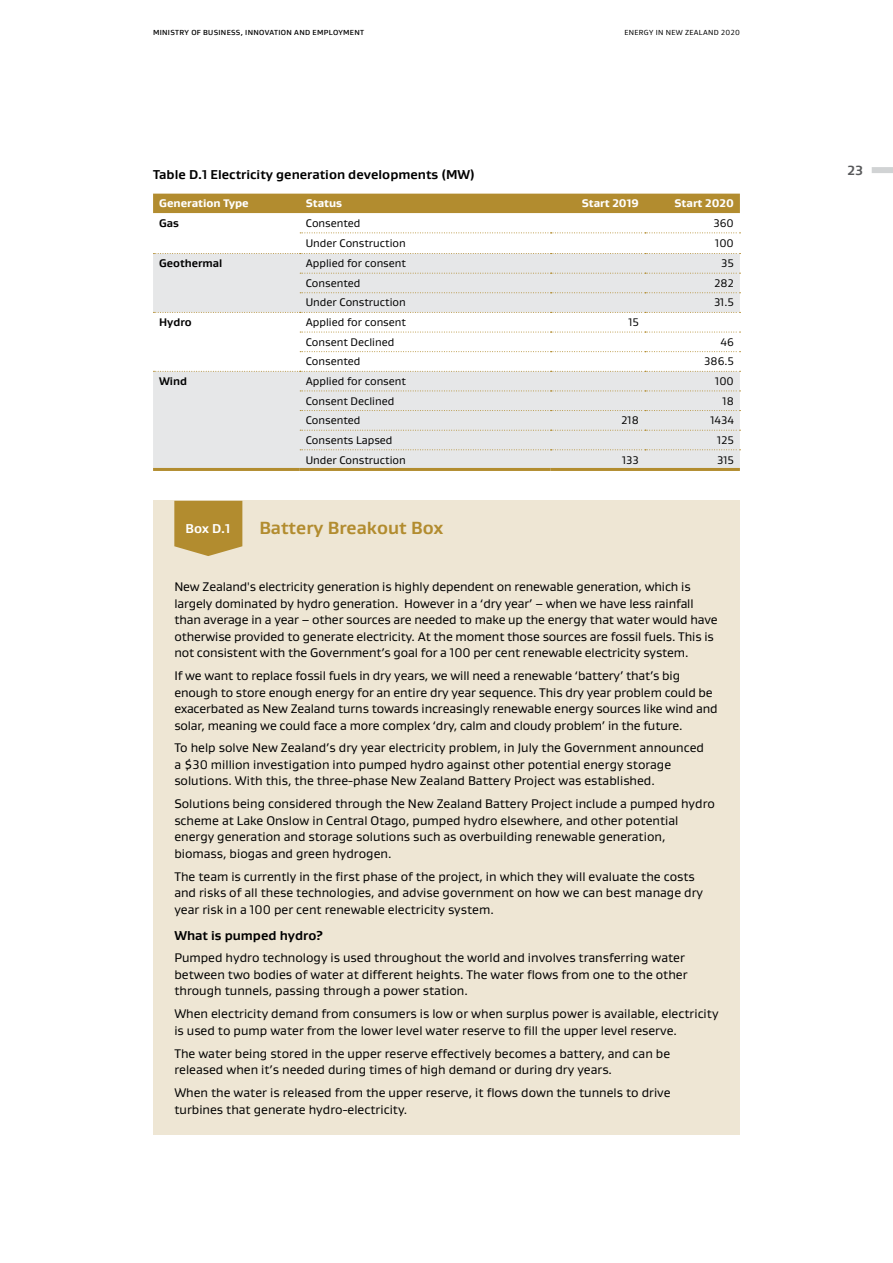
<style>
.page{position:relative;width:893px;height:1263px;background:#fff}
.page>*{position:absolute;margin:0;border:0;box-sizing:border-box;transform-origin:0 0}
.t1{font:700 18px "Gustan";color:#b28c2f}
.t2{font:700 13.5px "Gustan";color:#58595b}
.t3{font:700 13.2px "Gustan";color:#000}
.t4{font:700 13.2px "Gustan";color:#fff}
.t5{font:12.75px/16.5px "Gustan";color:#000}
.t6{font:11.25px "Gustan";color:#000}
.t7{font:800 11.25px "Gustan";color:#fff}
.t8{font:700 11.25px "Gustan";color:#000}
.t9{font:500 7.5px "Gustan";letter-spacing:.04em;color:#000}
.t10{font:7.5px "Gustan";letter-spacing:.04em;color:#000}
</style>
<div class="page">
<div style="left:153px;top:194px;width:587px;height:19px;background:#b28c2f"></div>
<svg style="left:153px;top:213px;width:587px;height:21px"></svg>
<svg style="left:153px;top:254px;width:587px;height:214px;fill:#e6e7e8"></svg>
<svg style="left:300px;top:232px;width:440px;height:1px"></svg>
<svg style="left:153px;top:253px;width:587px;height:1px"></svg>
<svg style="left:300px;top:273px;width:440px;height:1px"></svg>
<svg style="left:300px;top:292px;width:440px;height:1px"></svg>
<svg style="left:153px;top:312px;width:587px;height:1px"></svg>
<svg style="left:300px;top:332px;width:440px;height:1px"></svg>
<svg style="left:300px;top:351px;width:440px;height:1px"></svg>
<svg style="left:153px;top:371px;width:587px;height:1px"></svg>
<svg style="left:300px;top:391px;width:440px;height:1px"></svg>
<svg style="left:300px;top:410px;width:440px;height:1px"></svg>
<svg style="left:300px;top:430px;width:440px;height:1px"></svg>
<svg style="left:300px;top:449px;width:440px;height:1px"></svg>
<hr style="left:153px;top:468px;width:147px;height:3px;background:#b28c2f">
<hr style="left:300px;top:468px;width:251px;height:3px;background:#b28c2f">
<hr style="left:551px;top:468px;width:94px;height:3px;background:#b28c2f">
<hr style="left:645px;top:468px;width:95px;height:3px;background:#b28c2f">
<div style="left:153px;top:501px;width:587px;height:634px;background:#eee6d4"></div>
<svg style="left:174px;top:501px;width:68px;height:55px"></svg>
<div style="left:872px;top:167px;width:21px;height:6px;background:#d1d3d4"></div>
<p class="t9" style="left:153px;top:27px;width:212px">MINISTRY OF BUSINESS, INNOVATION AND EMPLOYMENT</p>
<p class="t10" style="left:624px;top:27px;width:117px">ENERGY IN NEW ZEALAND 2020</p>
<p class="t3" style="left:153px;top:166px;width:323px">Table D.1 Electricity generation developments (MW)</p>
<p class="t7" style="left:159px;top:196px;width:91px">Generation Type</p>
<p class="t7" style="left:306px;top:196px;width:38px">Status</p>
<p class="t7" style="left:582px;top:196px;width:59px">Start 2019</p>
<p class="t7" style="left:675px;top:196px;width:61px">Start 2020</p>
<p class="t8" style="left:159px;top:216px;width:21px">Gas</p>
<p class="t6" style="left:306px;top:216px;width:56px">Consented</p>
<p class="t6" style="left:713px;top:216px;width:22px">360</p>
<p class="t6" style="left:306px;top:235px;width:102px">Under Construction</p>
<p class="t6" style="left:715px;top:235px;width:20px">100</p>
<p class="t8" style="left:159px;top:256px;width:65px">Geothermal</p>
<p class="t6" style="left:306px;top:256px;width:102px">Applied for consent</p>
<p class="t6" style="left:721px;top:256px;width:14px">35</p>
<p class="t6" style="left:306px;top:276px;width:56px">Consented</p>
<p class="t6" style="left:714px;top:276px;width:21px">282</p>
<p class="t6" style="left:306px;top:295px;width:102px">Under Construction</p>
<p class="t6" style="left:714px;top:295px;width:21px">31.5</p>
<p class="t8" style="left:159px;top:315px;width:34px">Hydro</p>
<p class="t6" style="left:306px;top:315px;width:102px">Applied for consent</p>
<p class="t6" style="left:628px;top:315px;width:12px">15</p>
<p class="t6" style="left:306px;top:335px;width:90px">Consent Declined</p>
<p class="t6" style="left:721px;top:335px;width:15px">46</p>
<p class="t6" style="left:306px;top:354px;width:56px">Consented</p>
<p class="t6" style="left:704px;top:354px;width:31px">386.5</p>
<p class="t8" style="left:159px;top:374px;width:30px">Wind</p>
<p class="t6" style="left:306px;top:374px;width:102px">Applied for consent</p>
<p class="t6" style="left:715px;top:374px;width:20px">100</p>
<p class="t6" style="left:306px;top:393px;width:90px">Consent Declined</p>
<p class="t6" style="left:723px;top:393px;width:13px">18</p>
<p class="t6" style="left:306px;top:413px;width:56px">Consented</p>
<p class="t6" style="left:621px;top:413px;width:19px">218</p>
<p class="t6" style="left:710px;top:413px;width:25px">1434</p>
<p class="t6" style="left:306px;top:433px;width:88px">Consents Lapsed</p>
<p class="t6" style="left:717px;top:433px;width:18px">125</p>
<p class="t6" style="left:306px;top:452px;width:102px">Under Construction</p>
<p class="t6" style="left:622px;top:452px;width:18px">133</p>
<p class="t6" style="left:717px;top:452px;width:18px">315</p>
<p class="t4" style="left:186px;top:520px;width:46px">Box D.1</p>
<h1 class="t1" style="left:259px;top:516px;width:185px">Battery Breakout Box</h1>
<p class="t5" style="left:174px;top:578px;width:545px">New Zealand's electricity generation is highly dependent on renewable generation, which is largely dominated by hydro generation. However in a ‘dry year’ – when we have less rainfall than average in a year – other sources are needed to make up the energy that water would have otherwise provided to generate electricity. At the moment those sources are fossil fuels. This is not consistent with the Government’s goal for a 100 per cent renewable electricity system.</p>
<p class="t5" style="left:174px;top:667px;width:545px">If we want to replace fossil fuels in dry years, we will need a renewable ‘battery’ that’s big enough to store enough energy for an entire dry year sequence. This dry year problem could be exacerbated as New Zealand turns towards increasingly renewable energy sources like wind and solar, meaning we could face a more complex ‘dry, calm and cloudy problem’ in the future.</p>
<p class="t5" style="left:174px;top:739px;width:531px">To help solve New Zealand’s dry year electricity problem, in July the Government announced a $30 million investigation into pumped hydro against other potential energy storage solutions. With this, the three-phase New Zealand Battery Project was established.</p>
<p class="t5" style="left:174px;top:795px;width:542px">Solutions being considered through the New Zealand Battery Project include a pumped hydro scheme at Lake Onslow in Central Otago, pumped hydro elsewhere, and other potential energy generation and storage solutions such as overbuilding renewable generation, biomass, biogas and green hydrogen.</p>
<p class="t5" style="left:174px;top:868px;width:530px">The team is currently in the first phase of the project, in which they will evaluate the costs and risks of all these technologies, and advise government on how we can best manage dry year risk in a 100 per cent renewable electricity system.</p>
<p class="t3" style="left:174px;top:926px;width:150px">What is pumped hydro?</p>
<p class="t5" style="left:174px;top:949px;width:515px">Pumped hydro technology is used throughout the world and involves transferring water between two bodies of water at different heights. The water flows from one to the other through tunnels, passing through a power station.</p>
<p class="t5" style="left:174px;top:1005px;width:546px">When electricity demand from consumers is low or when surplus power is available, electricity is used to pump water from the lower level water reserve to fill the upper level reserve.</p>
<p class="t5" style="left:174px;top:1045px;width:497px">The water being stored in the upper reserve effectively becomes a battery, and can be released when it’s needed during times of high demand or during dry years.</p>
<p class="t5" style="left:174px;top:1084px;width:498px">When the water is released from the upper reserve, it flows down the tunnels to drive turbines that generate hydro-electricity.</p>
<p class="t2" style="left:848px;top:161px;width:17px">23</p>
</div>
